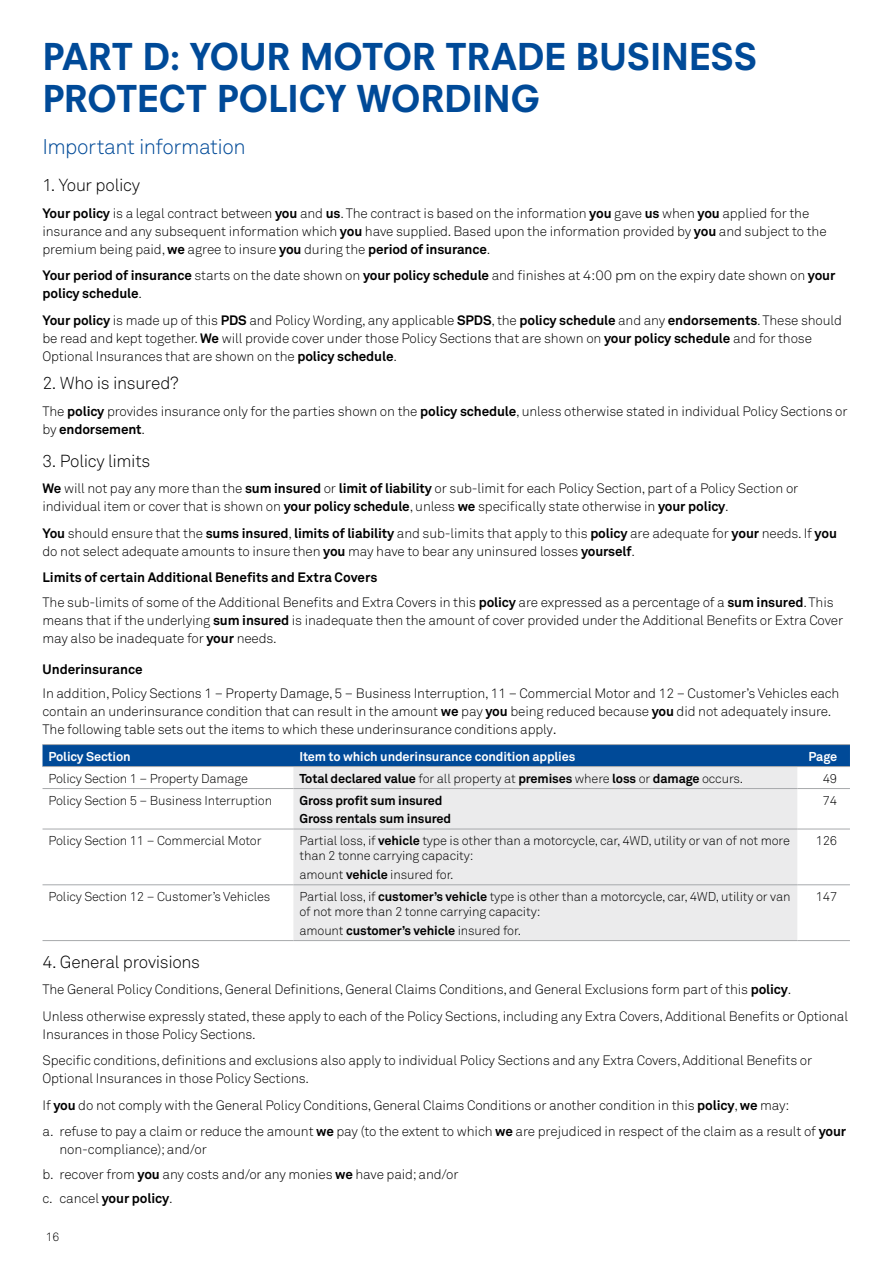
<style>
.page{position:relative;width:893px;height:1263px;background:#fff}
.page>*{position:absolute;margin:0;border:0;box-sizing:border-box;transform-origin:0 0}
.t1{font:800 36px/42px "Neuzeit SLT Std";letter-spacing:-.015em;color:#004a98}
.t2{font:300 21px "Akkurat Std";letter-spacing:-.025em;color:#004a98}
.t3{font:300 17.25px "Akkurat Std";letter-spacing:-.02em;color:#000}
.t4{font:300 13.5px/18px "Akkurat Std";letter-spacing:-.01em;color:#000}
.t5{font:700 13.5px "Akkurat Std";color:#000}
.t6{font:300 12.75px/15.3px "Akkurat Std";letter-spacing:-.01em;color:#000}
.t7{font:700 12.75px/18.5px "Akkurat Std";letter-spacing:-.01em;color:#000}
.t8{font:700 12.75px "Akkurat Std";letter-spacing:-.01em;color:#fff}
.t9{font:300 12px "Akkurat Std";color:#000}
.s1{font-weight:700}
.s2{font-size:15px}
.s3{font-weight:300}
</style>
<div class="page">
<div style="left:43px;top:745px;width:807px;height:21px;background:#004a98"></div>
<div style="left:293px;top:767px;width:504px;height:173px;background:#ebebec"></div>
<hr style="left:43px;top:744px;width:250px;height:1px;background:#a7a9ac">
<hr style="left:293px;top:744px;width:504px;height:1px;background:#a7a9ac">
<hr style="left:797px;top:744px;width:53px;height:1px;background:#a7a9ac">
<hr style="left:43px;top:766px;width:250px;height:1px;background:#a7a9ac">
<hr style="left:293px;top:766px;width:504px;height:1px;background:#a7a9ac">
<hr style="left:797px;top:766px;width:53px;height:1px;background:#a7a9ac">
<hr style="left:43px;top:788px;width:250px;height:1px;background:#a7a9ac">
<hr style="left:293px;top:788px;width:504px;height:1px;background:#a7a9ac">
<hr style="left:797px;top:788px;width:53px;height:1px;background:#a7a9ac">
<hr style="left:43px;top:829px;width:250px;height:1px;background:#a7a9ac">
<hr style="left:293px;top:829px;width:504px;height:1px;background:#a7a9ac">
<hr style="left:797px;top:829px;width:53px;height:1px;background:#a7a9ac">
<hr style="left:43px;top:884px;width:250px;height:1px;background:#a7a9ac">
<hr style="left:293px;top:884px;width:504px;height:1px;background:#a7a9ac">
<hr style="left:797px;top:884px;width:53px;height:1px;background:#a7a9ac">
<hr style="left:43px;top:940px;width:250px;height:1px;background:#a7a9ac">
<hr style="left:293px;top:940px;width:504px;height:1px;background:#a7a9ac">
<hr style="left:797px;top:940px;width:53px;height:1px;background:#a7a9ac">
<h1 class="t1" style="left:43px;top:35px;width:717px">PART D: YOUR MOTOR TRADE BUSINESS<br>PROTECT POLICY WORDING</h1>
<h2 class="t2" style="left:43px;top:134px;width:205px">Important information</h2>
<p class="t3" style="left:43px;top:175px;width:99px">1. Your policy</p>
<p class="t4" style="left:43px;top:204px;width:786px"><span class="s1">Your policy</span> is a legal contract between <span class="s1">you</span> and <span class="s1">us</span>. The contract is based on the information <span class="s1">you</span> gave <span class="s1">us</span> when <span class="s1">you</span> applied for the insurance and any subsequent information which <span class="s1">you</span> have supplied. Based upon the information provided by <span class="s1">you</span> and subject to the premium being paid, <span class="s1">we</span> agree to insure <span class="s1">you</span> during the <span class="s1">period of insurance</span>.</p>
<p class="t4" style="left:43px;top:266px;width:794px"><span class="s1">Your period of insurance</span> starts on the date shown on <span class="s1">your policy schedule</span> and finishes at 4:00 pm on the expiry date shown on <span class="s1">your policy schedule</span>.</p>
<p class="t4" style="left:43px;top:311px;width:801px"><span class="s1">Your policy</span> is made up of this <span class="s1">PDS</span> and Policy Wording, any applicable <span class="s1">SPDS</span>, the <span class="s1">policy schedule</span> and any <span class="s1">endorsements</span>. These should be read and kept together. <span class="s1">We</span> will provide cover under those Policy Sections that are shown on <span class="s1">your policy schedule</span> and for those<br>Optional Insurances that are shown on the <span class="s1">policy schedule</span>.</p>
<p class="t3" style="left:43px;top:373px;width:137px">2. Who is insured?</p>
<p class="t4" style="left:43px;top:402px;width:807px">The <span class="s1">policy</span> provides insurance only for the parties shown on the <span class="s1">policy schedule</span>, unless otherwise stated in individual Policy Sections or by <span class="s1">endorsement</span>.</p>
<p class="t3" style="left:43px;top:451px;width:109px">3. Policy limits</p>
<p class="t4" style="left:43px;top:480px;width:757px"><span class="s1">We</span> will not pay any more than the <span class="s1">sum insured</span> or <span class="s1">limit of liability</span> or sub-limit for each Policy Section, part of a Policy Section or individual item or cover that is shown on <span class="s1">your policy schedule</span>, unless <span class="s1">we</span> specifically state otherwise in <span class="s1">your policy</span>.</p>
<p class="t4" style="left:43px;top:524px;width:796px"><span class="s1">You</span> should ensure that the <span class="s1">sums insured</span>, <span class="s1">limits of liability</span> and sub-limits that apply to this <span class="s1">policy</span> are adequate for <span class="s1">your</span> needs. If <span class="s1">you </span>do not select adequate amounts to insure then <span class="s1">you</span> may have to bear any uninsured losses <span class="s1">yourself</span>.</p>
<p class="t4" style="left:43px;top:565px;width:793px;line-height:24.5px"><span class="s1">Limits of certain Additional Benefits and Extra Covers<br></span>The sub-limits of some of the Additional Benefits and Extra Covers in this <span class="s1">policy</span> are expressed as a percentage of a <span class="s1">sum insured</span>. This</p>
<p class="t4" style="left:43px;top:611px;width:802px">means that if the underlying <span class="s1">sum insured</span> is inadequate then the amount of cover provided under the Additional Benefits or Extra Cover may also be inadequate for <span class="s1">your</span> needs.</p>
<p class="t5" style="left:43px;top:660px;width:102px">Underinsurance</p>
<p class="t4" style="left:43px;top:684px;width:798px">In addition, Policy Sections 1 – Property Damage, 5 – Business Interruption, 11 – Commercial Motor and 12 – Customer’s Vehicles each contain an underinsurance condition that can result in the amount <span class="s1">we</span> pay <span class="s1">you</span> being reduced because <span class="s1">you</span> did not adequately insure.<br>The following table sets out the items to which these underinsurance conditions apply<span class="s2">.</span></p>
<p class="t8" style="left:49px;top:748px;width:84px">Policy Section</p>
<p class="t8" style="left:299px;top:748px;width:278px">Item to which underinsurance condition applies</p>
<p class="t8" style="left:809px;top:748px;width:30px">Page</p>
<p class="t6" style="left:49px;top:770px;width:201px">Policy Section 1 – Property Damage</p>
<p class="t7" style="left:299px;top:769px;width:445px">Total declared value <span class="s3">for all property at</span> premises <span class="s3">where</span> loss <span class="s3">or</span> damage <span class="s3">occurs.</span></p>
<p class="t6" style="left:823px;top:770px;width:16px">49</p>
<p class="t6" style="left:49px;top:792px;width:225px">Policy Section 5 – Business Interruption</p>
<p class="t7" style="left:299px;top:791px;width:153px">Gross profit sum insured<br>Gross rentals sum insured</p>
<p class="t6" style="left:823px;top:792px;width:16px">74</p>
<p class="t6" style="left:49px;top:833px;width:215px">Policy Section 11 – Commercial Motor</p>
<p class="t6" style="left:299px;top:833px;width:492px">Partial loss, if <span class="s1">vehicle</span> type is other than a motorcycle, car, 4WD, utility or van of not more than 2 tonne carrying capacity:</p>
<p class="t6" style="left:299px;top:867px;width:156px">amount <span class="s1">vehicle</span> insured for.</p>
<p class="t6" style="left:816px;top:833px;width:23px">126</p>
<p class="t6" style="left:49px;top:889px;width:223px">Policy Section 12 – Customer’s Vehicles</p>
<p class="t6" style="left:299px;top:889px;width:493px">Partial loss, if <span class="s1">customer’s vehicle</span> type is other than a motorcycle, car, 4WD, utility or van of not more than 2 tonne carrying capacity:</p>
<p class="t6" style="left:299px;top:922px;width:223px">amount <span class="s1">customer’s vehicle</span> insured for.</p>
<p class="t6" style="left:816px;top:889px;width:23px">147</p>
<p class="t3" style="left:43px;top:952px;width:159px">4. General provisions</p>
<p class="t4" style="left:43px;top:976px;width:807px;line-height:26.5px">The General Policy Conditions, General Definitions, General Claims Conditions, and General Exclusions form part of this <span class="s1">policy</span>.<br>Unless otherwise expressly stated, these apply to each of the Policy Sections, including any Extra Covers, Additional Benefits or Optional</p>
<p class="t4" style="left:43px;top:1021px;width:771px;line-height:26.5px">Insurances in those Policy Sections.<br>Specific conditions, definitions and exclusions also apply to individual Policy Sections and any Extra Covers, Additional Benefits or</p>
<p class="t4" style="left:43px;top:1065px;width:805px;line-height:26.5px">Optional Insurances in those Policy Sections.<br>If <span class="s1">you</span> do not comply with the General Policy Conditions, General Claims Conditions or another condition in this <span class="s1">policy</span>, <span class="s1">we</span> may:<br>a. refuse to pay a claim or reduce the amount <span class="s1">we</span> pay (to the extent to which <span class="s1">we</span> are prejudiced in respect of the claim as a result of <span class="s1">your</span></p>
<p class="t4" style="left:43px;top:1137px;width:417px;line-height:24.5px;text-indent:17px">non-compliance); and/or<br>b. recover from <span class="s1">you</span> any costs and/or any monies <span class="s1">we</span> have paid; and/or c. cancel <span class="s1">your policy</span>.</p>
<p class="t9" style="left:46px;top:1229px;width:15px">16</p>
</div>
